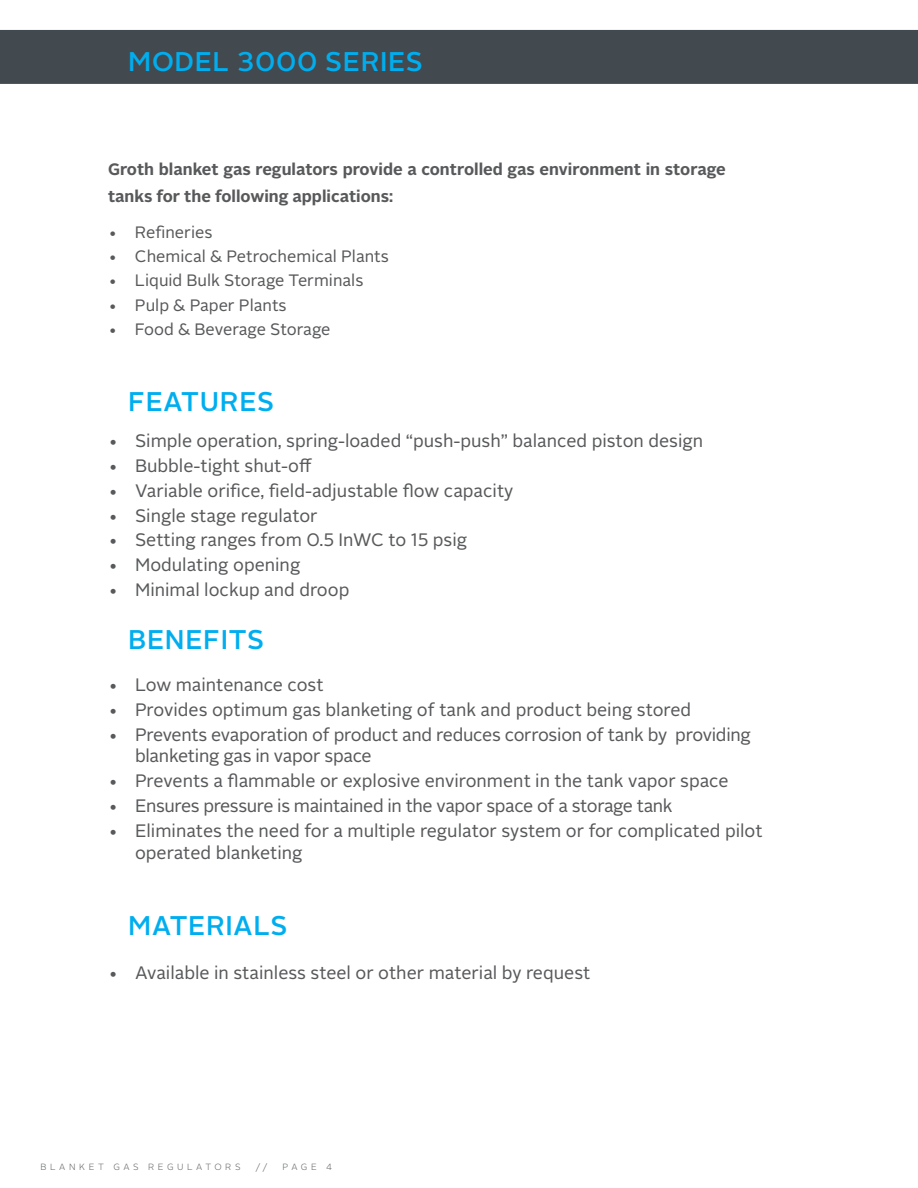
<style>
.page{position:relative;width:918px;height:1188px;background:#fff}
.page>*{position:absolute;margin:0;border:0;box-sizing:border-box;transform-origin:0 0}
.t1{font:500 27px "Alright Sans";letter-spacing:.025em;color:#00aeef}
.t2{font:18px/21.6px "Alright Sans";color:#58595b}
.t3{font:18px "Alright Sans";letter-spacing:-.02em;color:#58595b}
.t4{font:16.5px "Alright Sans";color:#58595b}
.t5{font:700 16.5px/27px "Alright Sans";color:#58595b}
.t6{font:300 9px "Alright Sans";letter-spacing:.4em;color:#636466}
</style>
<div class="page">
<div style="left:0;top:30px;width:918px;height:54px;background:#434a4f"></div>
<h1 class="t1" style="left:128px;top:43px;width:231px">MODEL 3000 SERIES</h1>
<p class="t5" style="left:108px;top:155px;width:619px">Groth blanket gas regulators provide a controlled gas environment in storage tanks for the following applications:</p>
<p class="t4" style="left:108px;top:221px;width:106px">• Refineries</p>
<p class="t4" style="left:108px;top:245px;width:282px">• Chemical &amp; Petrochemical Plants</p>
<p class="t4" style="left:108px;top:269px;width:257px">• Liquid Bulk Storage Terminals</p>
<p class="t4" style="left:108px;top:294px;width:180px">• Pulp &amp; Paper Plants</p>
<p class="t4" style="left:108px;top:318px;width:224px">• Food &amp; Beverage Storage</p>
<h1 class="t1" style="left:128px;top:383px;width:147px">FEATURES</h1>
<p class="t2" style="left:108px;top:430px;width:597px">• Simple operation, spring-loaded “push-push” balanced piston design</p>
<p class="t2" style="left:108px;top:455px;width:206px">• Bubble-tight shut-off</p>
<p class="t2" style="left:108px;top:480px;width:407px">• Variable orifice, field-adjustable flow capacity</p>
<p class="t2" style="left:108px;top:505px;width:211px">• Single stage regulator</p>
<p class="t2" style="left:108px;top:530px;width:361px">• Setting ranges from 0.5 I nWC to 15 psig</p>
<p class="t2" style="left:108px;top:554px;width:194px">• Modulating opening</p>
<p class="t2" style="left:108px;top:579px;width:243px">• Minimal lockup and droop</p>
<h1 class="t1" style="left:128px;top:621px;width:137px">BENEFITS</h1>
<p class="t2" style="left:108px;top:674px;width:217px">• Low maintenance cost</p>
<p class="t2" style="left:108px;top:699px;width:585px">• Provides optimum gas blanketing of tank and product being stored</p>
<p class="t2" style="left:135px;top:724px;width:618px;text-indent:-27px">• Prevents evaporation of product and reduces corrosion of tank by providing blanketing gas in vapor space</p>
<p class="t2" style="left:108px;top:771px;width:622px">• Prevents a flammable or explosive environment in the tank vapor space</p>
<p class="t3" style="left:108px;top:794px;width:566px">• Ensures pressure is maintained in the vapor space of a storage tank</p>
<p class="t2" style="left:135px;top:820px;width:629px;text-indent:-27px">• Eliminates the need for a multiple regulator system or for complicated pilot operated blanketing</p>
<h1 class="t1" style="left:128px;top:906px;width:161px">MATERIALS</h1>
<p class="t2" style="left:108px;top:963px;width:484px">• Available in stainless steel or other material by request</p>
<p class="t6" style="left:40px;top:1161px;width:202px">BLANKET GAS REGULATORS</p>
<p class="t6" style="left:256px;top:1161px;width:13px">/ /</p>
<p class="t6" style="left:283px;top:1161px;width:51px">PAGE 4</p>
</div>
